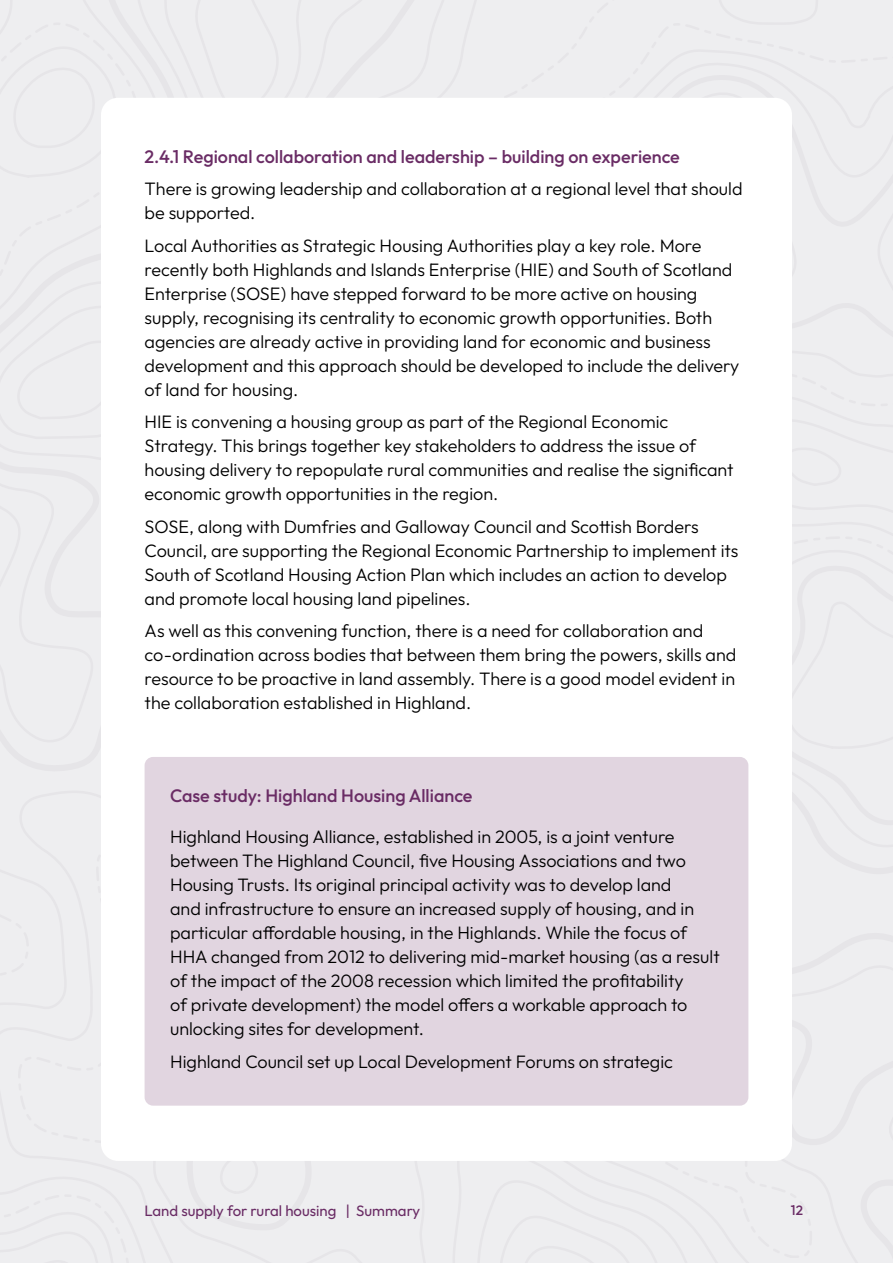
<style>
.page{position:relative;width:893px;height:1263px;background:#fff}
.page>*{position:absolute;margin:0;border:0;box-sizing:border-box;transform-origin:0 0}
.t1{font:300 18px/24px "Outfit";color:#000}
.t2{font:500 18px "Outfit";color:#6a2c65}
.t3{font:15px "Outfit";color:#6a2c65}
.t4{font:500 13.5px "Outfit";color:#6a2c65}
</style>
<div class="page">
<svg style="left:151px;top:1161px;width:204px;height:102px;background:#ededef"></svg>
<svg style="left:0;top:0;width:135px;height:18px;background:#ededef"></svg>
<div style="left:0;top:784px;width:151px;height:479px;background:#eeeef0"></div>
<svg style="left:135px;top:0;width:220px;height:98px;background:#ececee"></svg>
<div style="left:161px;top:0;width:148px;height:98px;background:#eeeef0"></div>
<svg style="left:0;top:1170px;width:131px;height:93px;background:#edecef"></svg>
<div style="left:0;top:18px;width:144px;height:231px;background:#eeeef0"></div>
<svg style="left:0;top:249px;width:101px;height:535px;background:#ececee"></svg>
<div style="left:17px;top:812px;width:84px;height:331px;background:#eeeef0"></div>
<svg style="left:77px;top:1136px;width:24px;height:9px"></svg>
<svg style="left:215px;top:1161px;width:47px;height:34px;background:#ececee"></svg>
<div style="left:0;top:43px;width:117px;height:136px;background:#eeeef0"></div>
<div style="left:355px;top:0;width:538px;height:1263px;background:#eeeef0"></div>
<div style="left:101px;top:98px;width:691px;height:1063px;background:#fff;border-radius:17px"></div>
<div style="left:145px;top:757px;width:603px;height:349px;background:#e1d5e0;border-radius:9px"></div>
<p class="t2" style="left:145px;top:144px;width:537px">2.4.1 Regional collaboration and leadership – building on experience</p>
<p class="t1" style="left:145px;top:177px;width:599px">There is growing leadership and collaboration at a regional level that should be supported.</p>
<p class="t1" style="left:145px;top:234px;width:596px">Local Authorities as Strategic Housing Authorities play a key role. More recently both Highlands and Islands Enterprise (HIE) and South of Scotland Enterprise (SOSE) have stepped forward to be more active on housing supply, recognising its centrality to economic growth opportunities. Both agencies are already active in providing land for economic and business development and this approach should be developed to include the delivery of land for housing.</p>
<p class="t1" style="left:145px;top:410px;width:591px">HIE is convening a housing group as part of the Regional Economic Strategy. This brings together key stakeholders to address the issue of housing delivery to repopulate rural communities and realise the significant economic growth opportunities in the region.</p>
<p class="t1" style="left:145px;top:515px;width:595px">SOSE, along with Dumfries and Galloway Council and Scottish Borders Council, are supporting the Regional Economic Partnership to implement its South of Scotland Housing Action Plan which includes an action to develop and promote local housing land pipelines.</p>
<p class="t1" style="left:145px;top:619px;width:593px">As well as this convening function, there is a need for collaboration and co-ordination across bodies that between them bring the powers, skills and resource to be proactive in land assembly. There is a good model evident in the collaboration established in Highland.</p>
<p class="t2" style="left:170px;top:784px;width:304px">Case study: Highland Housing Alliance</p>
<p class="t1" style="left:170px;top:825px;width:551px">Highland Housing Alliance, established in 2005, is a joint venture between The Highland Council, five Housing Associations and two Housing Trusts. Its original principal activity was to develop land<br>and infrastructure to ensure an increased supply of housing, and in particular affordable housing, in the Highlands. While the focus of HHA changed from 2012 to delivering mid-market housing (as a result of the impact of the 2008 recession which limited the profitability<br>of private development) the model offers a workable approach to unlocking sites for development.</p>
<p class="t1" style="left:170px;top:1049px;width:504px">Highland Council set up Local Development Forums on strategic</p>
<p class="t3" style="left:145px;top:1201px;width:277px">Land supply for rural housing | Summary</p>
<p class="t4" style="left:791px;top:1201px;width:14px">12</p>
</div>
